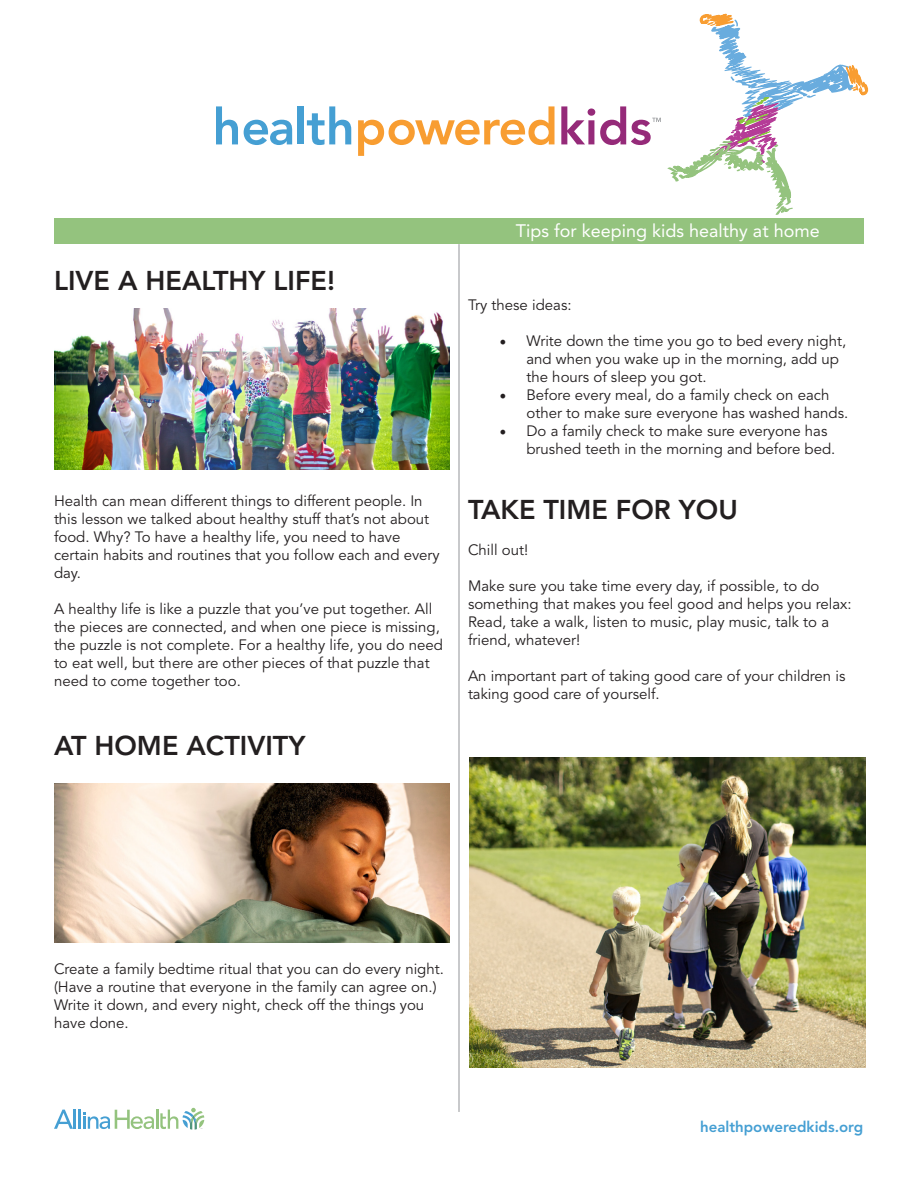
<style>
.page{position:relative;width:918px;height:1188px;background:#fff}
.page>*{position:absolute;margin:0;border:0;box-sizing:border-box;transform-origin:0 0}
.t1{font:800 27px "Avenir";color:#231f20}
.t2{font:18px "Avenir";color:#fff}
.t3{font:15px/18px "Avenir";color:#231f20}
.t4{font:800 15px "Avenir";color:#459fd3}
.s1{font-family:"Minion Pro";font-size:18px}
</style>
<div class="page">
<img style="left:55px;top:309px;width:395px;height:161px">
<img style="left:54px;top:783px;width:395px;height:159px">
<img style="left:470px;top:758px;width:396px;height:309px">
<svg style="left:667px;top:13px;width:202px;height:202px"></svg>
<svg style="left:216px;top:106px;width:22px;height:38px"></svg>
<svg style="left:244px;top:120px;width:48px;height:25px"></svg>
<div style="left:298px;top:106px;width:6px;height:38px;background:#459fd3"></div>
<svg style="left:307px;top:106px;width:44px;height:39px"></svg>
<svg style="left:358px;top:106px;width:197px;height:50px"></svg>
<svg style="left:561px;top:106px;width:100px;height:39px"></svg>
<div style="left:54px;top:218px;width:810px;height:26px;background:#94c37e"></div>
<hr style="left:78px;top:1110px;width:3px;height:19px;background:#459fd3">
<svg style="left:54px;top:1110px;width:22px;height:19px"></svg>
<svg style="left:83px;top:1108px;width:121px;height:22px"></svg>
<hr style="left:459px;top:244px;width:1px;height:868px;background:#939598">
<p class="t1" style="left:54px;top:265px;width:283px">LIVE A HEALTHY LIFE!</p>
<p class="t3" style="left:54px;top:493px;width:387px">Health can mean different things to different people. In this lesson we talked about healthy stuff that’s not about food. Why? To have a healthy life, you need to have certain habits and routines that you follow each and every day.</p>
<p class="t3" style="left:54px;top:601px;width:390px">A healthy life is like a puzzle that you’ve put together. All the pieces are connected, and when one piece is missing, the puzzle is not complete. For a healthy life, you do need to eat well, but there are other pieces of that puzzle that need to come together too.</p>
<p class="t1" style="left:54px;top:729px;width:253px">AT HOME ACTIVITY</p>
<p class="t2" style="left:516px;top:221px;width:305px">Tips for keeping kids healthy at home</p>
<p class="t3" style="left:468px;top:296px;width:105px">Try these ideas:</p>
<p class="t3" style="left:526px;top:332px;width:321px;text-indent:-27px"><span class="s1">•</span> Write down the time you go to bed every night, and when you wake up in the morning, add up the hours of sleep you got.</p>
<p class="t3" style="left:526px;top:386px;width:323px;text-indent:-27px"><span class="s1">•</span> Before every meal, do a family check on each other to make sure everyone has washed hands.</p>
<p class="t3" style="left:526px;top:422px;width:310px;text-indent:-27px"><span class="s1">•</span> Do a family check to make sure everyone has brushed teeth in the morning and before bed.</p>
<p class="t1" style="left:468px;top:494px;width:271px">TAKE TIME FOR YOU</p>
<p class="t3" style="left:468px;top:541px;width:62px">Chill out!</p>
<p class="t3" style="left:468px;top:577px;width:385px">Make sure you take time every day, if possible, to do something that makes you feel good and helps you relax:<br>Read, take a walk, listen to music, play music, talk to a friend, whatever!</p>
<p class="t3" style="left:468px;top:667px;width:379px">An important part of taking good care of your children is taking good care of yourself.</p>
<p class="t3" style="left:54px;top:961px;width:391px">Create a family bedtime ritual that you can do every night. (Have a routine that everyone in the family can agree on.)<br>Write it down, and every night, check off the things you have done.</p>
<p class="t4" style="left:700px;top:1118px;width:165px">healthpoweredkids.org</p>
</div>
